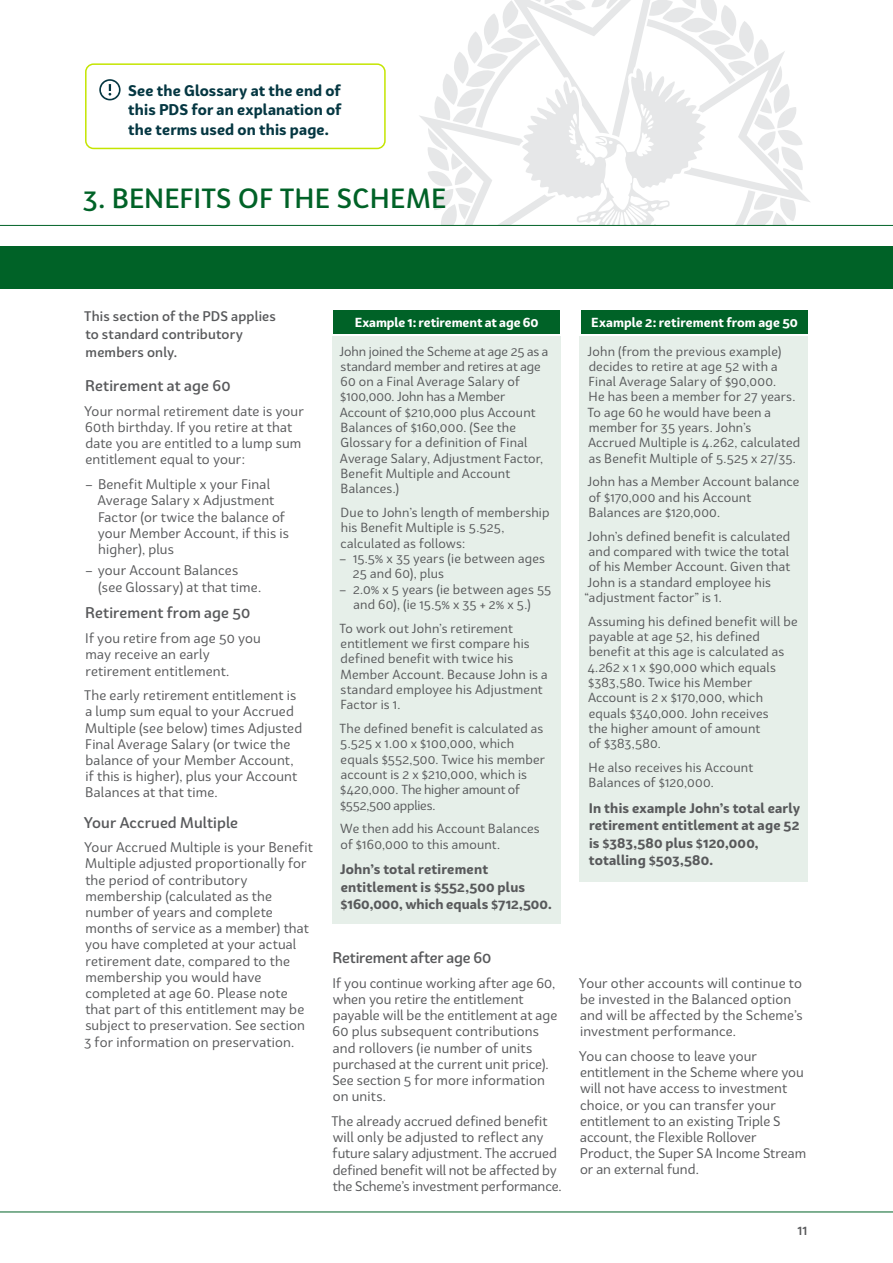
<style>
.page{position:relative;width:893px;height:1263px;background:#fff}
.page>*{position:absolute;margin:0;border:0;box-sizing:border-box;transform-origin:0 0}
.heading{font:500 27px "Bw Surco";letter-spacing:.005em;color:#006227}
.Heading{font:700 15px/19.5px "Bw Surco";letter-spacing:.01em;color:#053742;text-align:justify}
.Subheading_MEDIUM{font:500 15px "Bw Surco";letter-spacing:.005em;color:#58595b}
.Subheading_MEDIUM-2{font:500 15px "Bw Surco";letter-spacing:-.015em;color:#58595b}
.body{font:13.5px/16.2px "Bw Surco";letter-spacing:.01em;color:#58595b}
.Bold_Enhanced_Text{font:700 13.5px/17.2px "Bw Surco";letter-spacing:.015em;color:#58595b}
.Subheading_MEDIUM-3{font:500 13.5px/18px "Bw Surco";letter-spacing:.01em;color:#58595b}
.body-2{font:12.75px/15.3px "Bw Surco";letter-spacing:.015em;color:#58595b}
.body_no_space_after{font:12.75px/15.3px "Bw Surco";letter-spacing:.015em;color:#58595b}
.t1{font:700 12.75px "Bw Surco";color:#fff}
.Bullet_space_after{font:12.75px/15.3px "Bw Surco";letter-spacing:.015em;color:#58595b;text-align:center}
.Bullet{font:12.75px/15.3px "Bw Surco";letter-spacing:.015em;color:#58595b}
</style>
<div class="page">
<hr style="left:0;top:1211px;width:893px;height:1px;background:#006227">
<svg style="left:419px;top:0;width:392px;height:225px"></svg>
<div style="left:0;top:247px;width:893px;height:42px;background:#006227"></div>
<div style="left:333px;top:310px;width:227px;height:24px;background:#006227"></div>
<div style="left:581px;top:310px;width:227px;height:24px;background:#006227"></div>
<div style="left:580px;top:336px;width:228px;height:546px;background:#e6efe9"></div>
<div style="left:332px;top:336px;width:229px;height:588px;background:#e6efe9"></div>
<hr style="left:0;top:225px;width:893px;height:1px;background:#006227">
<svg style="left:99px;top:79px;width:22px;height:21px"></svg>
<div style="left:85px;top:63px;width:301px;height:86px;border:2px solid #c4e500;border-radius:8px"></div>
<p class="Heading" style="left:128px;top:80px;width:215px">See the Glossary at the end of this PDS for an explanation of the terms used on this page.</p>
<p class="heading" style="left:83px;top:180px;width:365px">3. BENEFITS OF THE SCHEME</p>
<p class="Subheading_MEDIUM-3" style="left:84px;top:306px;width:193px">This section of the PDS applies to standard contributory members only.</p>
<p class="Subheading_MEDIUM" style="left:85px;top:375px;width:147px">Retirement at age 60</p>
<p class="body" style="left:84px;top:402px;width:221px">Your normal retirement date is your<br>60th birthday. If you retire at that date you are entitled to a lump sum entitlement equal to your:</p>
<p class="body" style="left:97px;top:476px;width:193px;text-indent:-12px">– Benefit Multiple x your Final<br>Average Salary x Adjustment<br>Factor (or twice the balance of your Member Account, if this is higher), plus</p>
<p class="body" style="left:98px;top:562px;width:164px;text-indent:-13px">– your Account Balances (see Glossary) at that time.</p>
<p class="Subheading_MEDIUM" style="left:85px;top:603px;width:167px">Retirement from age 50</p>
<p class="body" style="left:85px;top:630px;width:177px">If you retire from age 50 you may receive an early retirement entitlement.</p>
<p class="body" style="left:84px;top:687px;width:220px">The early retirement entitlement is a lump sum equal to your Accrued<br>Multiple (see below) times Adjusted<br>Final Average Salary (or twice the balance of your Member Account, if this is higher), plus your Account<br>Balances at that time.</p>
<p class="Subheading_MEDIUM" style="left:84px;top:812px;width:156px">Your Accrued Multiple</p>
<p class="body" style="left:84px;top:839px;width:230px">Your Accrued Multiple is your Benefit Multiple adjusted proportionally for the period of contributory membership (calculated as the number of years and complete months of service as a member) that you have completed at your actual retirement date, compared to the membership you would have completed at age 60. Please note that part of this entitlement may be subject to preservation. See section 3 for information on preservation.</p>
<p class="t1" style="left:355px;top:314px;width:185px">Example 1: retirement at age 60</p>
<p class="body-2" style="left:340px;top:343px;width:210px">John joined the Scheme at age 25 as a standard member and retires at age<br>60 on a Final Average Salary of $100,000. John has a Member<br>Account of $210,000 plus Account<br>Balances of $160,000. (See the<br>Glossary for a definition of Final<br>Average Salary, Adjustment Factor,<br>Benefit Multiple and Account<br>Balances.)</p>
<p class="body_no_space_after" style="left:341px;top:504px;width:210px">Due to John’s length of membership his Benefit Multiple is 5.525, calculated as follows:</p>
<p class="Bullet" style="left:353px;top:550px;width:194px;text-indent:-14px">– 15.5% x 35 years (ie between ages<br>25 and 60), plus</p>
<p class="Bullet_space_after" style="left:339px;top:581px;width:214px">– 2.0% x 5 years (ie between ages 55 and 60), (ie 15.5% x 35 + 2% x 5.)</p>
<p class="body-2" style="left:339px;top:620px;width:210px">To work out John’s retirement entitlement we first compare his defined benefit with twice his<br>Member Account. Because John is a standard employee his Adjustment<br>Factor is 1.</p>
<p class="body-2" style="left:339px;top:720px;width:207px">The defined benefit is calculated as<br>5.525 x 1.00 x $100,000, which equals $552,500. Twice his member account is 2 x $210,000, which is $420,000. The higher amount of $552,500 applies.</p>
<p class="body-2" style="left:340px;top:821px;width:201px">We then add his Account Balances of $160,000 to this amount.</p>
<p class="Bold_Enhanced_Text" style="left:340px;top:860px;width:213px">John’s total retirement entitlement is $552,500 plus $160,000, which equals $712,500.</p>
<p class="Subheading_MEDIUM-2" style="left:333px;top:947px;width:160px">Retirement after age 60</p>
<p class="body" style="left:332px;top:974px;width:226px">If you continue working after age 60, when you retire the entitlement payable will be the entitlement at age<br>60 plus subsequent contributions and rollovers (ie number of units purchased at the current unit price).<br>See section 5 for more information on units.</p>
<p class="body" style="left:331px;top:1112px;width:232px">The already accrued defined benefit will only be adjusted to reflect any future salary adjustment. The accrued defined benefit will not be affected by the Scheme’s investment performance.</p>
<p class="t1" style="left:591px;top:314px;width:208px">Example 2: retirement from age 50</p>
<p class="body-2" style="left:587px;top:343px;width:214px">John (from the previous example) decides to retire at age 52 with a<br>Final Average Salary of $90,000.<br>He has been a member for 27 years.<br>To age 60 he would have been a member for 35 years. John’s<br>Accrued Multiple is 4.262, calculated as Benefit Multiple of 5.525 x 27/35.</p>
<p class="body-2" style="left:588px;top:474px;width:213px">John has a Member Account balance of $170,000 and his Account<br>Balances are $120,000.</p>
<p class="body-2" style="left:588px;top:528px;width:204px">John’s defined benefit is calculated</p>
<p class="body-2" style="left:589px;top:543px;width:202px">and compared with twice the total</p>
<p class="body-2" style="left:589px;top:559px;width:203px">of his Member Account. Given that</p>
<p class="body-2" style="left:588px;top:574px;width:185px">John is a standard employee his</p>
<p class="body-2" style="left:585px;top:589px;width:139px">“adjustment factor” is 1.</p>
<p class="body-2" style="left:588px;top:613px;width:211px">Assuming his defined benefit will be payable at age 52, his defined benefit at this age is calculated as<br>4.262 x 1 x $90,000 which equals $383,580. Twice his Member<br>Account is 2 x $170,000, which equals $340,000. John receives<br>the higher amount of amount<br>of $383,580.</p>
<p class="body-2" style="left:589px;top:759px;width:166px">He also receives his Account<br>Balances of $120,000.</p>
<p class="Bold_Enhanced_Text" style="left:589px;top:799px;width:213px">In this example John’s total early retirement entitlement at age 52 is $383,580 plus $120,000, totalling $503,580.</p>
<p class="body" style="left:579px;top:974px;width:225px">Your other accounts will continue to be invested in the Balanced option and will be affected by the Scheme’s investment performance.</p>
<p class="body" style="left:579px;top:1047px;width:229px">You can choose to leave your entitlement in the Scheme where you will not have access to investment choice, or you can transfer your entitlement to an existing Triple S account, the Flexible Rollover<br>Product, the Super SA Income Stream or an external fund.</p>
<p class="Subheading_MEDIUM-3" style="left:797px;top:1220px;width:12px">11</p>
</div>
